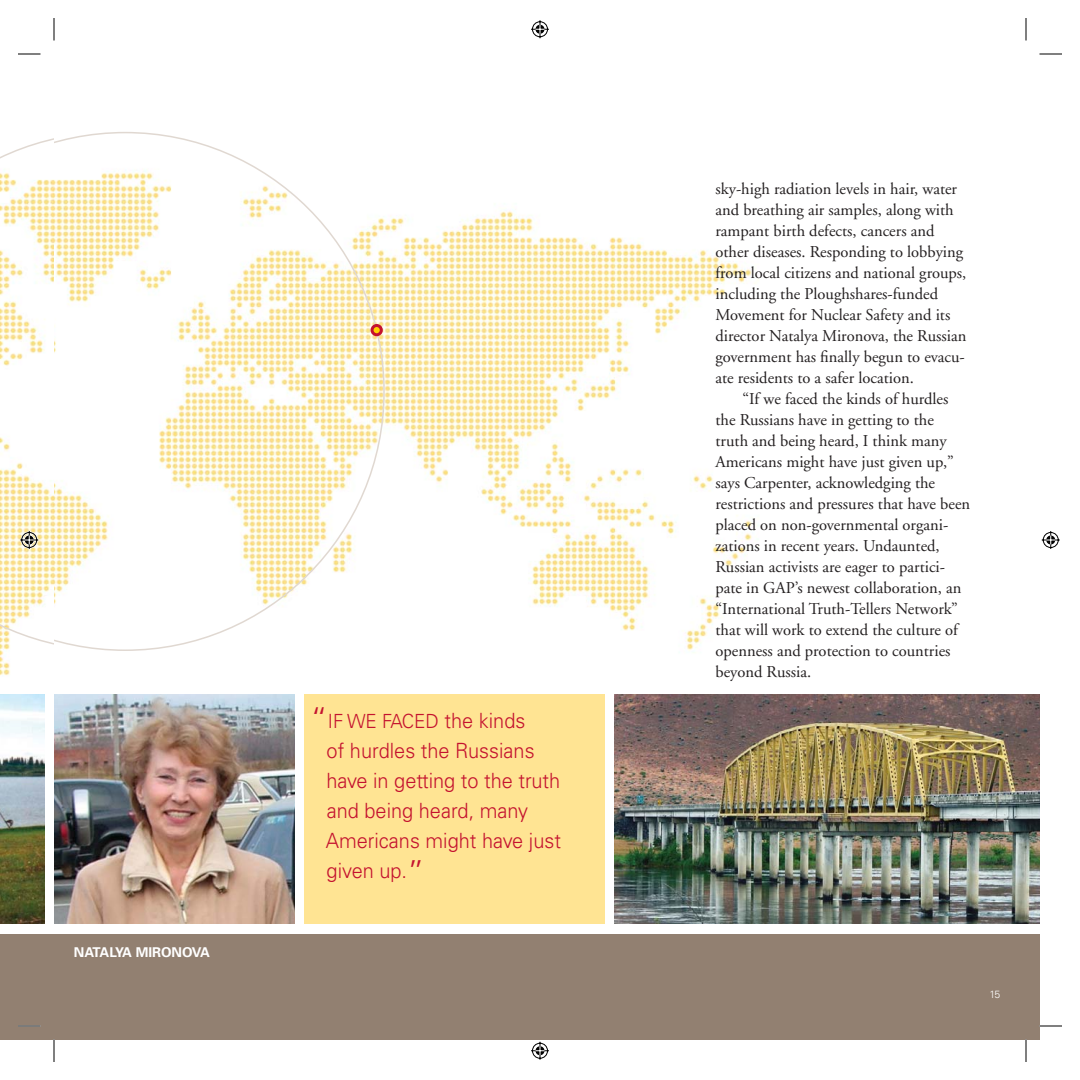
<style>
.page{position:relative;width:1080px;height:1080px;background:#fff}
.page>*{position:absolute;margin:0;border:0;box-sizing:border-box;transform-origin:0 0}
.t1{font:300 21px/30px "Univers";color:#c4122f;scale:.95 1}
.t2{font:300 19.5px "Univers";color:#c4122f;scale:.95 1}
.t3{font:16.5px/21px "Adobe Garamond";color:#231f20}
.t4{font:700 13.5px "Univers";letter-spacing:-.01em;color:#fff}
.t5{font:300 10.5px "Univers";color:#fff}
.s1{font-size:33px}
.s2{font-size:21px}
</style>
<div class="page">
<img style="left:0;top:211px;width:759px;height:465px">
<svg style="left:54px;top:132px;width:331px;height:519px"></svg>
<div style="left:372px;top:326px;width:9px;height:9px;background:#ffcf00;border-radius:50%"></div>
<div style="left:371px;top:324px;width:12px;height:12px;border:3px solid #c4122f;border-radius:50%"></div>
<div style="left:0;top:934px;width:54px;height:106px;background:#928071"></div>
<div style="left:54px;top:934px;width:986px;height:106px;background:#928071"></div>
<img style="left:54px;top:694px;width:240px;height:230px">
<img style="left:614px;top:694px;width:426px;height:230px">
<img style="left:0;top:694px;width:44px;height:230px">
<div style="left:304px;top:694px;width:300px;height:230px;background:#ffe493"></div>
<hr style="left:18px;top:1025px;width:22px;height:2px;background:#fff">
<svg style="left:18px;top:54px;width:22px;height:1px"></svg>
<svg style="left:1040px;top:54px;width:22px;height:1px"></svg>
<svg style="left:18px;top:1026px;width:22px;height:1px"></svg>
<svg style="left:1040px;top:1026px;width:22px;height:1px"></svg>
<svg style="left:54px;top:18px;width:1px;height:22px"></svg>
<svg style="left:54px;top:1040px;width:1px;height:22px"></svg>
<svg style="left:1026px;top:18px;width:1px;height:22px"></svg>
<svg style="left:1026px;top:1040px;width:1px;height:22px"></svg>
<svg style="left:531px;top:20px;width:18px;height:19px"></svg>
<svg style="left:531px;top:1041px;width:18px;height:19px"></svg>
<svg style="left:0;top:138px;width:54px;height:513px"></svg>
<svg style="left:1041px;top:531px;width:19px;height:18px"></svg>
<p class="t4" style="left:74px;top:947px;width:138px">NATALYA MIRONOVA</p>
<p class="t2" style="left:310px;top:714px;width:228px"><span class="s1">“</span>IF WE FACED <span class="s2">the kinds</span></p>
<p class="t1" style="left:326px;top:737px;width:249px">of hurdles the Russians have in getting to the truth and being heard, many<br>Americans might have just given up.<span class="s1">”</span></p>
<p class="t3" style="left:716px;top:179px;width:252px">sky-high radiation levels in hair, water and breathing air samples, along with rampant birth defects, cancers and other diseases. Responding to lobbying from local citizens and national groups, including the Ploughshares-funded Movement for Nuclear Safety and its director Natalya Mironova, the Russian government has finally begun to evacu&shy;ate residents to a safer location.</p>
<p class="t3" style="left:716px;top:389px;width:256px;text-indent:27px">“If we faced the kinds of hurdles the Russians have in getting to the truth and being heard, I think many Americans might have just given up,” says Carpenter, acknowledging the restrictions and pressures that have been placed on non-governmental organi&shy;zations in recent years. Undaunted, Russian activists are eager to partici&shy;pate in GAP’s newest collaboration, an “International Truth-Tellers Network” that will work to extend the culture of openness and protection to countries beyond Russia.</p>
<p class="t5" style="left:989px;top:990px;width:13px">15</p>
</div>
